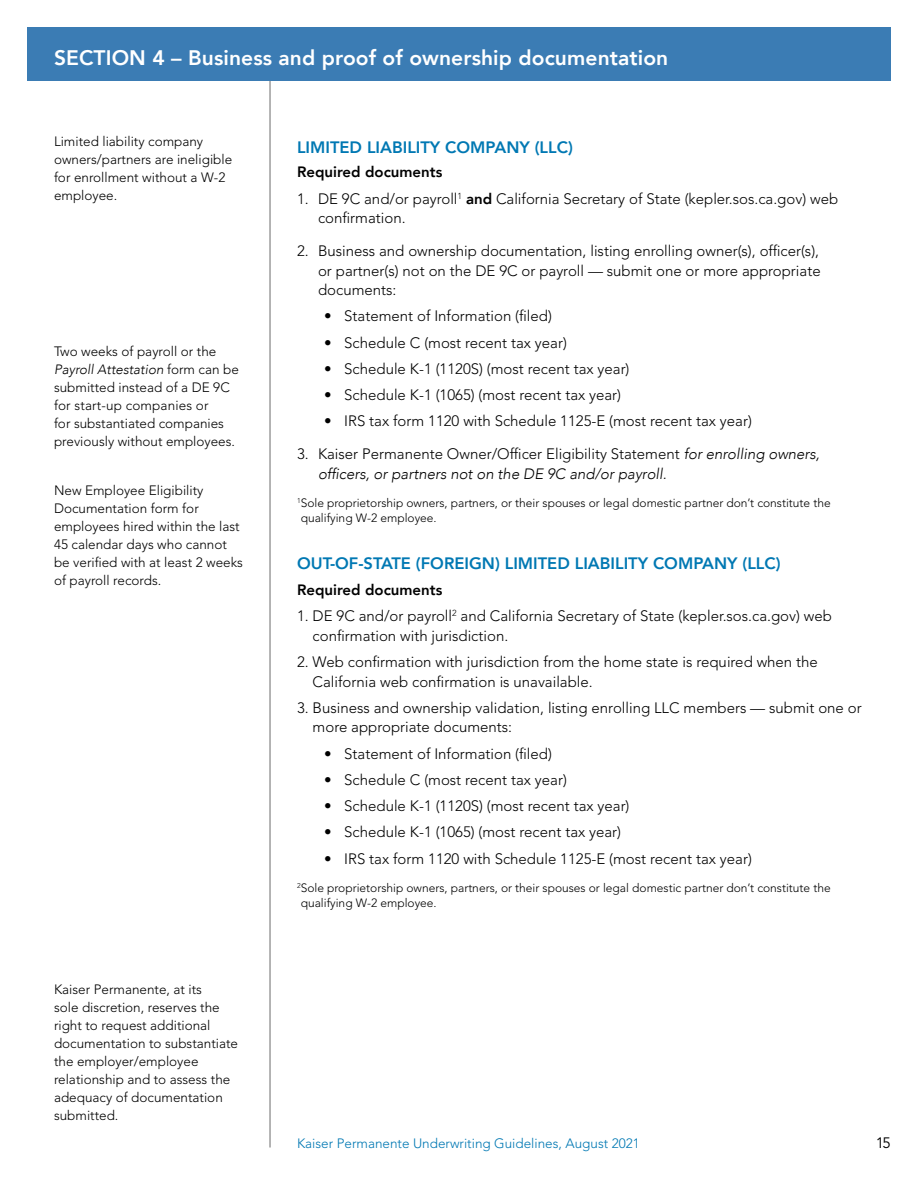
<style>
.page{position:relative;width:918px;height:1188px;background:#fff}
.page>*{position:absolute;margin:0;border:0;box-sizing:border-box;transform-origin:0 0}
.t1{font:800 21px "Avenir";letter-spacing:.005em;color:#fff}
.t2{font:800 16.5px "Avenir";color:#0078b3}
.t3{font:300 15px/19.5px "Avenir LT Std";color:#000}
.t4{font:italic 300 15px/19.5px "Avenir";color:#000}
.t5{font:800 15px "Avenir";color:#000}
.t6{font:15px "Avenir LT Std";color:#000}
.t7{font:300 13.5px/18px "Avenir LT Std";color:#000}
.t8{font:300 13.5px "Avenir LT Std";color:#0078b3}
.t9{font:300 12px/15px "Avenir LT Std";color:#000}
.s1{font-family:"Avenir";font-style:italic}
.s2{font-family:"Avenir";font-weight:800}
.s3{font-family:"Avenir LT Std";font-style:normal}
</style>
<div class="page">
<hr style="left:269px;top:81px;width:2px;height:1067px;background:#7c7c7c">
<div style="left:27px;top:27px;width:864px;height:54px;background:#3b7cb4"></div>
<h1 class="t1" style="left:54px;top:41px;width:616px">SECTION 4 – Business and proof of ownership documentation</h1>
<p class="t7" style="left:54px;top:133px;width:180px">Limited liability company owners/partners are ineligible for enrollment without a W-2 employee.</p>
<p class="t7" style="left:54px;top:342px;width:186px">Two weeks of payroll or the<br><span class="s1">Payroll Attestation</span> form can be submitted instead of a DE 9C for start-up companies or<br>for substantiated companies previously without employees.</p>
<p class="t7" style="left:54px;top:482px;width:191px">New Employee Eligibility<br>Documentation form for employees hired within the last<br>45 calendar days who cannot be verified with at least 2 weeks of payroll records.</p>
<h3 class="t2" style="left:297px;top:134px;width:277px">LIMITED LIABILITY COMPANY (LLC)</h3>
<h4 class="t5" style="left:297px;top:160px;width:147px">Required documents</h4>
<p class="t3" style="left:318px;top:189px;width:522px;text-indent:-21px">1. DE 9C and/or payroll<sup>1</sup> <span class="s2">and</span> California Secretary of State (kepler.sos.ca.gov) web confirmation.</p>
<p class="t3" style="left:318px;top:241px;width:504px;text-align:justify;text-indent:-21px">2. Business and ownership documentation, listing enrolling owner(s), officer(s), or partner(s) not on the DE 9C or payroll — submit one or more appropriate documents:</p>
<p class="t3" style="left:324px;top:306px;width:229px">• Statement of Information (filed)</p>
<p class="t3" style="left:324px;top:333px;width:244px">• Schedule C (most recent tax year)</p>
<p class="t3" style="left:324px;top:359px;width:307px">• Schedule K-1 (1120S) (most recent tax year)</p>
<p class="t3" style="left:324px;top:385px;width:299px">• Schedule K-1 (1065) (most recent tax year)</p>
<p class="t3" style="left:324px;top:411px;width:429px">• IRS tax form 1120 with Schedule 1125-E (most recent tax year)</p>
<p class="t4" style="left:318px;top:444px;width:503px;text-indent:-21px"><span class="s3">3. Kaiser Permanente Owner/Officer Eligibility Statement</span> for enrolling owners, officers, or partners not on the DE 9C and/or payroll.</p>
<p class="t9" style="left:301px;top:496px;width:532px;text-indent:-4px"><sup>1</sup> Sole proprietorship owners, partners, or their spouses or legal domestic partner don’t constitute the qualifying W-2 employee.</p>
<h3 class="t2" style="left:297px;top:550px;width:485px">OUT-OF-STATE (FOREIGN) LIMITED LIABILITY COMPANY (LLC)</h3>
<h4 class="t5" style="left:297px;top:578px;width:147px">Required documents</h4>
<p class="t3" style="left:313px;top:606px;width:521px;text-indent:-16px">1. DE 9C and/or payroll<sup>2</sup> and California Secretary of State (kepler.sos.ca.gov) web confirmation with jurisdiction.</p>
<p class="t3" style="left:313px;top:652px;width:507px;text-indent:-16px">2. Web confirmation with jurisdiction from the home state is required when the<br>California web confirmation is unavailable.</p>
<p class="t3" style="left:313px;top:698px;width:551px;text-indent:-16px">3. Business and ownership validation, listing enrolling LLC members — submit one or more appropriate documents:</p>
<p class="t3" style="left:324px;top:744px;width:229px">• Statement of Information (filed)</p>
<p class="t3" style="left:324px;top:770px;width:244px">• Schedule C (most recent tax year)</p>
<p class="t3" style="left:324px;top:796px;width:307px">• Schedule K-1 (1120S) (most recent tax year)</p>
<p class="t3" style="left:324px;top:822px;width:299px">• Schedule K-1 (1065) (most recent tax year)</p>
<p class="t3" style="left:324px;top:849px;width:429px">• IRS tax form 1120 with Schedule 1125-E (most recent tax year)</p>
<p class="t9" style="left:301px;top:880px;width:532px;text-indent:-4px"><sup>2</sup> Sole proprietorship owners, partners, or their spouses or legal domestic partner don’t constitute the qualifying W-2 employee.</p>
<p class="t7" style="left:54px;top:981px;width:186px">Kaiser Permanente, at its<br>sole discretion, reserves the right to request additional documentation to substantiate the employer/employee relationship and to assess the adequacy of documentation submitted.</p>
<p class="t8" style="left:297px;top:1135px;width:344px">Kaiser Permanente Underwriting Guidelines, August 2021</p>
<p class="t6" style="left:876px;top:1134px;width:17px">15</p>
</div>
